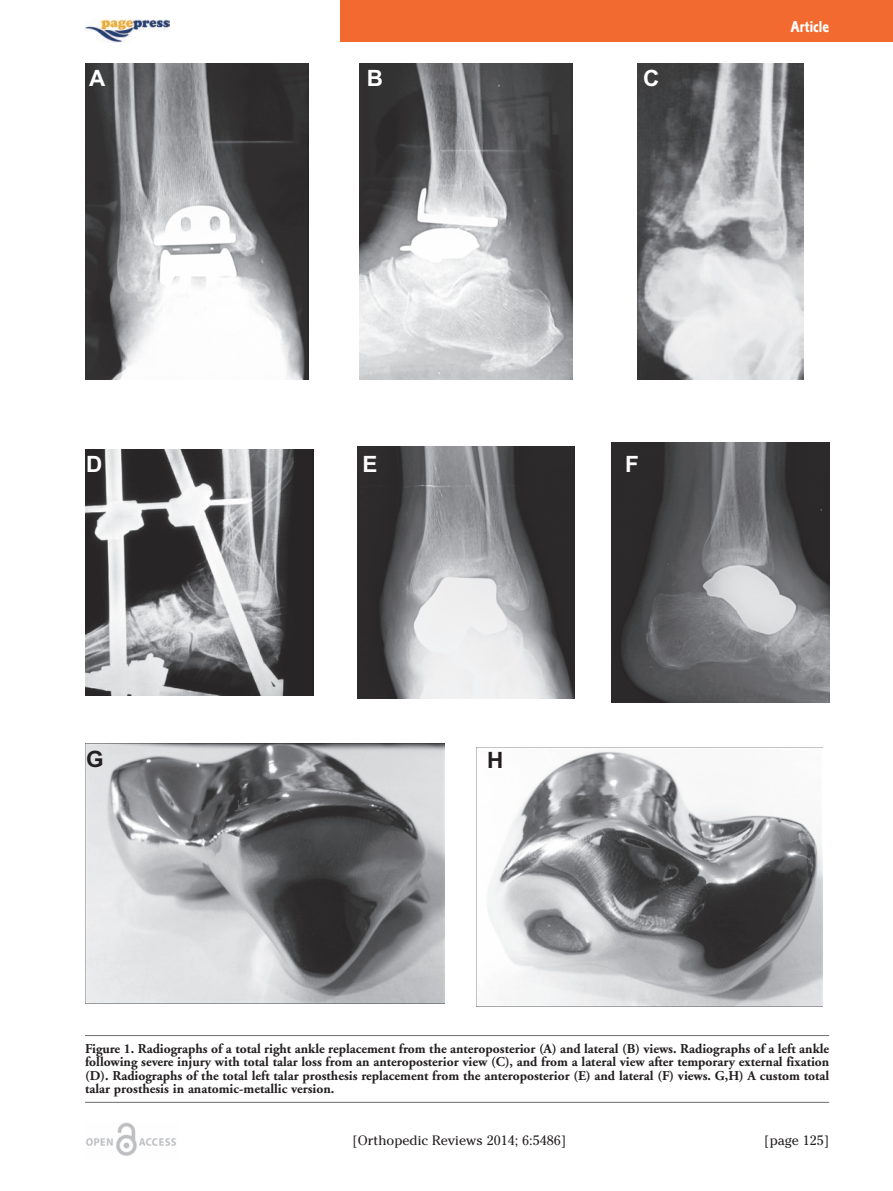
<style>
.page{position:relative;width:893px;height:1191px;background:#fff}
.page>*{position:absolute;margin:0;border:0;box-sizing:border-box;transform-origin:0 0}
.t1{font:700 22.5px "Arial";color:#fff}
.t2{font:700 22.5px "Arial";color:#231f20}
.t3{font:16.5px "Corinthian Bold Condensed Plain";color:#fff}
.t4{font:700 13.5px/13.5px "Adobe Garamond";color:#231f20;text-align:justify}
.t5{font:13.5px "Cheltenham";color:#231f20}
</style>
<div class="page">
<img style="left:86px;top:1123px;width:90px;height:33px">
<div style="left:340px;top:0;width:553px;height:42px;background:#f26a30"></div>
<img style="left:85px;top:19px;width:85px;height:24px">
<hr style="left:85px;top:1035px;width:744px;height:1px;background:#6c6d70">
<hr style="left:85px;top:1102px;width:744px;height:1px;background:#6c6d70">
<img style="left:85px;top:64px;width:223px;height:315px">
<img style="left:359px;top:64px;width:214px;height:315px">
<img style="left:637px;top:64px;width:167px;height:315px">
<img style="left:85px;top:450px;width:229px;height:245px">
<img style="left:357px;top:446px;width:218px;height:252px">
<img style="left:612px;top:442px;width:217px;height:261px">
<img style="left:85px;top:743px;width:359px;height:260px">
<img style="left:477px;top:747px;width:345px;height:259px">
<h1 class="t1" style="left:89px;top:65px;width:18px">A</h1>
<h1 class="t1" style="left:367px;top:65px;width:18px">B</h1>
<h1 class="t1" style="left:643px;top:65px;width:18px">C</h1>
<p class="t3" style="left:790px;top:21px;width:40px">Article</p>
<h1 class="t1" style="left:86px;top:450px;width:18px">D</h1>
<h1 class="t1" style="left:362px;top:450px;width:17px">E</h1>
<h1 class="t2" style="left:86px;top:745px;width:19px">G</h1>
<h1 class="t2" style="left:487px;top:747px;width:18px">H</h1>
<h1 class="t1" style="left:625px;top:450px;width:15px">F</h1>
<p class="t4" style="left:85px;top:1043px;width:746px">Figure 1. Radiographs of a total right ankle replacement from the anteroposterior (A) and lateral (B) views. Radiographs of a left ankle following severe injury with total talar loss from an anteroposterior view (C), and from a lateral view after temporary external fixation (D). Radiographs of the total left talar prosthesis replacement from the anteroposterior (E) and lateral (F) views. G,H) A custom total talar prosthesis in anatomic-metallic version.</p>
<p class="t5" style="left:352px;top:1132px;width:215px">[Orthopedic Reviews 2014; 6:5486]</p>
<p class="t5" style="left:764px;top:1132px;width:66px">[page 125]</p>
</div>
